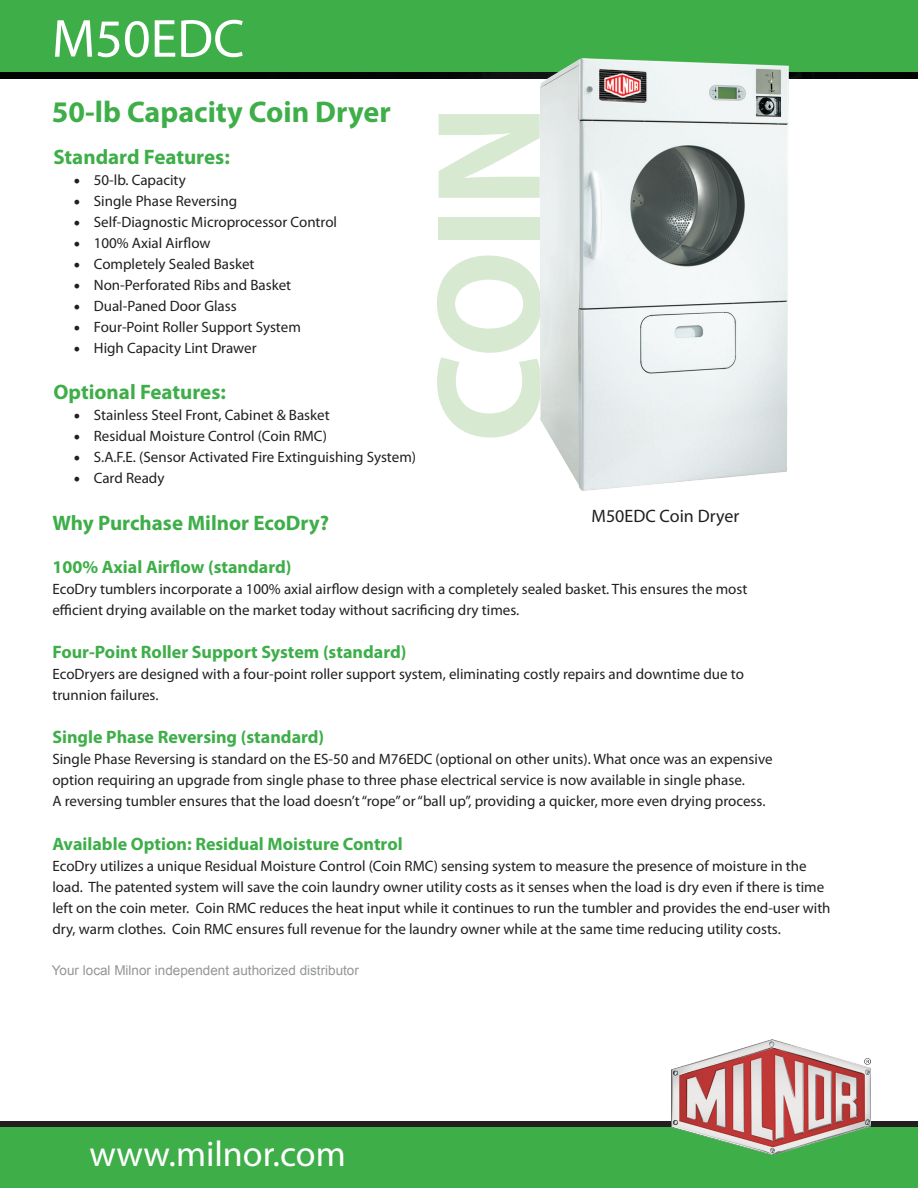
<style>
.page{position:relative;width:918px;height:1188px;background:#fff}
.page>*{position:absolute;margin:0;border:0;box-sizing:border-box;transform-origin:0 0}
.t1{font:700 150px "Myriad Pro";color:#d8e9d2}
.t2{font:54px "Myriad Pro";color:#fff}
.t3{font:36px "Myriad Pro";color:#fff}
.t4{font:700 30px "Myriad Pro";color:#3eae49}
.t5{font:700 21px "Myriad Pro";color:#3eae49}
.t6{font:700 18px "Myriad Pro";color:#3eae49}
.t7{font:18px "Myriad Pro";color:#231f20}
.t8{font:15px/21px "Myriad Pro";color:#231f20}
.t9{font:13.5px "Arial";color:#939598}
.s1{font-family:"Minion Pro";font-size:18px}
</style>
<div class="page">
<svg style="left:0;top:1121px;width:909px;height:7px;background:#273326"></svg>
<svg style="left:909px;top:1121px;width:9px;height:7px"></svg>
<div style="left:0;top:1128px;width:918px;height:60px;background:#3eae49"></div>
<img style="left:0;top:72px;width:904px;height:6px">
<img style="left:904px;top:72px;width:14px;height:6px">
<div style="left:0;top:0;width:918px;height:72px;background:#3eae49"></div>
<img style="left:672px;top:1039px;width:198px;height:115px">
<img style="left:540px;top:58px;width:252px;height:433px">
<p class="t2" style="left:52px;top:9px;width:194px">M50EDC</p>
<p class="t4" style="left:52px;top:95px;width:340px">50-lb Capacity Coin Dryer</p>
<p class="t1" style="left:405px;top:443px;width:340px;rotate:-90deg">COIN</p>
<p class="t5" style="left:53px;top:145px;width:178px">Standard Features:</p>
<p class="t8" style="left:74px;top:170px;width:114px"><span class="s1">•</span> 50-lb. Capacity</p>
<p class="t8" style="left:74px;top:191px;width:165px"><span class="s1">•</span> Single Phase Reversing</p>
<p class="t8" style="left:74px;top:212px;width:265px"><span class="s1">•</span> Self-Diagnostic Microprocessor Control</p>
<p class="t8" style="left:74px;top:233px;width:139px"><span class="s1">•</span> 100% Axial Airflow</p>
<p class="t8" style="left:74px;top:254px;width:183px"><span class="s1">•</span> Completely Sealed Basket</p>
<p class="t8" style="left:74px;top:275px;width:219px"><span class="s1">•</span> Non-Perforated Ribs and Basket</p>
<p class="t8" style="left:74px;top:296px;width:165px"><span class="s1">•</span> Dual-Paned Door Glass</p>
<p class="t8" style="left:74px;top:317px;width:229px"><span class="s1">•</span> Four-Point Roller Support System</p>
<p class="t8" style="left:74px;top:338px;width:184px"><span class="s1">•</span> High Capacity Lint Drawer</p>
<p class="t5" style="left:53px;top:381px;width:174px">Optional Features:</p>
<p class="t8" style="left:74px;top:405px;width:258px"><span class="s1">•</span> Stainless Steel Front, Cabinet &amp; Basket</p>
<p class="t8" style="left:74px;top:426px;width:255px"><span class="s1">•</span> Residual Moisture Control (Coin RMC)</p>
<p class="t8" style="left:74px;top:447px;width:344px"><span class="s1">•</span> S.A.F.E. (Sensor Activated Fire Extinguishing System)</p>
<p class="t8" style="left:74px;top:468px;width:92px"><span class="s1">•</span> Card Ready</p>
<p class="t5" style="left:52px;top:511px;width:278px">Why Purchase Milnor EcoDry?</p>
<p class="t6" style="left:52px;top:557px;width:241px">100% Axial Airflow (standard)</p>
<p class="t8" style="left:52px;top:579px;width:696px">EcoDry tumblers incorporate a 100% axial airflow design with a completely sealed basket. This ensures the most</p>
<p class="t8" style="left:52px;top:600px;width:468px">efficient drying available on the market today without sacrificing dry times.</p>
<p class="t6" style="left:52px;top:642px;width:356px">Four-Point Roller Support System (standard)</p>
<p class="t8" style="left:52px;top:664px;width:693px">EcoDryers are designed with a four-point roller support system, eliminating costly repairs and downtime due to</p>
<p class="t8" style="left:52px;top:685px;width:108px">trunnion failures.</p>
<p class="t6" style="left:52px;top:727px;width:273px">Single Phase Reversing (standard)</p>
<p class="t8" style="left:52px;top:749px;width:722px">Single Phase Reversing is standard on the ES-50 and M76EDC (optional on other units). What once was an expensive</p>
<p class="t8" style="left:52px;top:770px;width:694px">option requiring an upgrade from single phase to three phase electrical service is now available in single phase.</p>
<p class="t8" style="left:52px;top:791px;width:715px">A reversing tumbler ensures that the load doesn’t “rope” or “ball up”, providing a quicker, more even drying process.</p>
<p class="t6" style="left:52px;top:833px;width:352px">Available Option: Residual Moisture Control</p>
<p class="t8" style="left:52px;top:855px;width:780px">EcoDry utilizes a unique Residual Moisture Control (Coin RMC) sensing system to measure the presence of moisture in the load. The patented system will save the coin laundry owner utility costs as it senses when the load is dry even if there is time left on the coin meter. Coin RMC reduces the heat input while it continues to run the tumbler and provides the end-user with dry, warm clothes. Coin RMC ensures full revenue for the laundry owner while at the same time reducing utility costs.</p>
<p class="t7" style="left:592px;top:506px;width:149px">M50EDC Coin Dryer</p>
<p class="t9" style="left:52px;top:962px;width:309px">Your local Milnor independent authorized distributor</p>
<h3 class="t3" style="left:90px;top:1135px;width:258px">www.milnor.com</h3>
</div>
